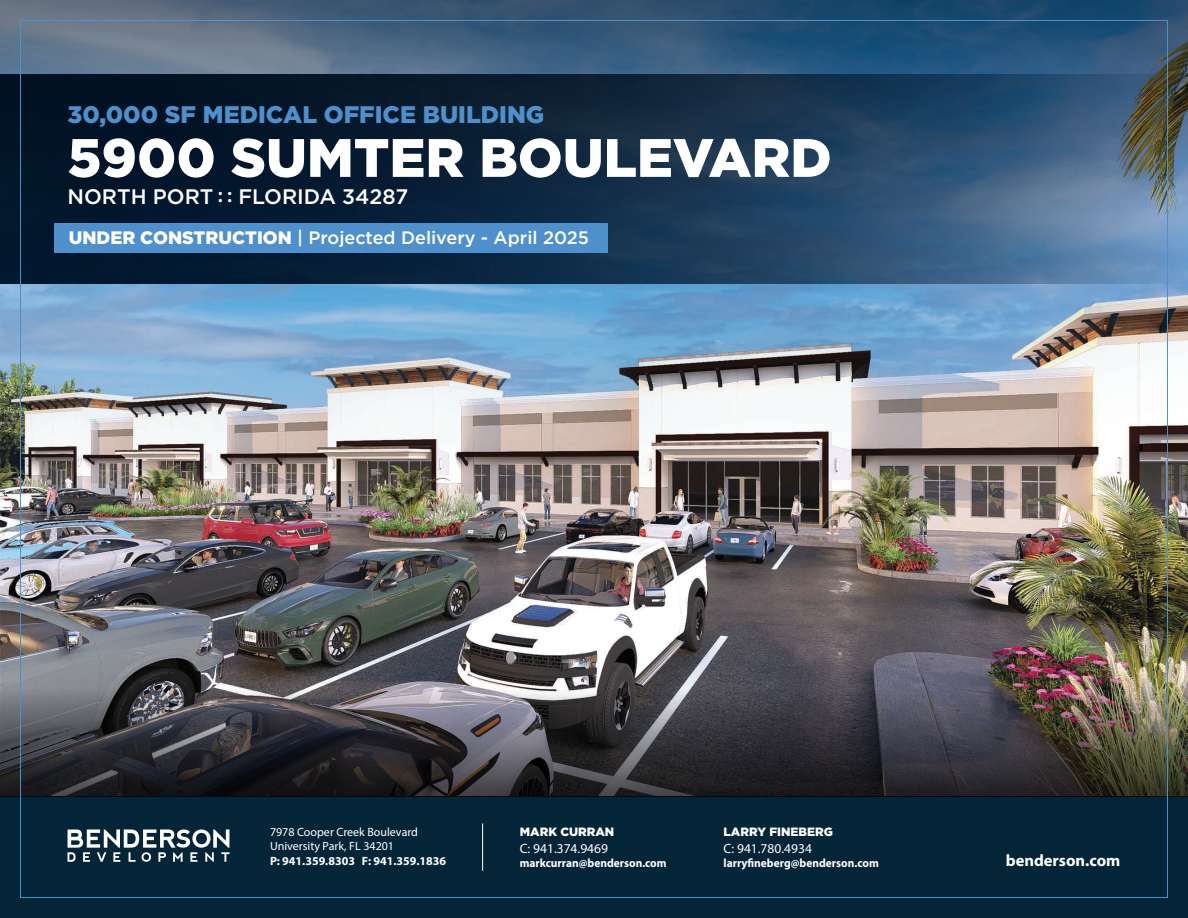
<style>
.page{position:relative;width:1188px;height:918px;background:#fff}
.page>*{position:absolute;margin:0;border:0;box-sizing:border-box;transform-origin:0 0}
.t1{font:900 54px "Gotham";color:#fff}
.t2{font:900 24px "Gotham";color:#4f90cc}
.t3{font:500 21px "Gotham";color:#fff}
.t4{font:500 18px "Gotham";color:#fff}
.t5{font:700 16.5px "Myriad Pro";color:#fff}
.t6{font:13.5px "Myriad Pro";color:#fff}
.t7{font:700 12px "Myriad Pro";color:#fff;scale:.95 1}
.t8{font:12px/14.4px "Myriad Pro";color:#fff}
.t9{font:700 12px "Myriad Pro";color:#fff}
.t10{font:900 12px "Gotham";color:#fff}
.s1{font-family:"Myriad Pro";font-weight:600}
.s2{font-weight:900}
</style>
<div class="page">
<img style="left:0;top:284px;width:1188px;height:404px">
<svg style="left:0;top:0;width:1188px;height:74px;background:#3e5f7e"></svg>
<div style="left:0;top:796px;width:1188px;height:122px;background:#042438"></div>
<hr style="left:482px;top:824px;width:1px;height:47px;background:#fff">
<svg style="left:67px;top:829px;width:163px;height:33px"></svg>
<img style="left:0;top:688px;width:1188px;height:108px">
<svg style="left:0;top:74px;width:1188px;height:210px;background:#1d3751"></svg>
<div style="left:54px;top:223px;width:554px;height:29px;background:#4f90cc"></div>
<h2 class="t2" style="left:68px;top:98px;width:478px">30,000 SF MEDICAL OFFICE BUILDING</h2>
<h1 class="t1" style="left:68px;top:121px;width:766px">5900 SUMTER BOULEVARD</h1>
<h3 class="t3" style="left:68px;top:183px;width:342px">NORTH PORT <span class="s1">: :</span> FLORIDA 34287</h3>
<h3 class="t4" style="left:69px;top:226px;width:522px"><span class="s2">UNDER CONSTRUCTION</span> | Projected Delivery - April 2025</h3>
<p class="t8" style="left:270px;top:824px;width:150px">7978 Cooper Creek Boulevard<br>University Park, FL 34201</p>
<p class="t9" style="left:270px;top:853px;width:178px">P: 941.359.8303 F: 941.359.1836</p>
<h3 class="t5" style="left:1006px;top:849px;width:116px">benderson.com</h3>
<p class="t10" style="left:520px;top:824px;width:96px">MARK CURRAN</p>
<p class="t6" style="left:520px;top:840px;width:90px">C: 941.374.9469</p>
<p class="t7" style="left:520px;top:855px;width:156px">markcurran@benderson.com</p>
<p class="t10" style="left:724px;top:824px;width:111px">LARRY FINEBERG</p>
<p class="t6" style="left:724px;top:840px;width:90px">C: 941.780.4934</p>
<p class="t7" style="left:724px;top:855px;width:165px">larryfineberg@benderson.com</p>
</div>
